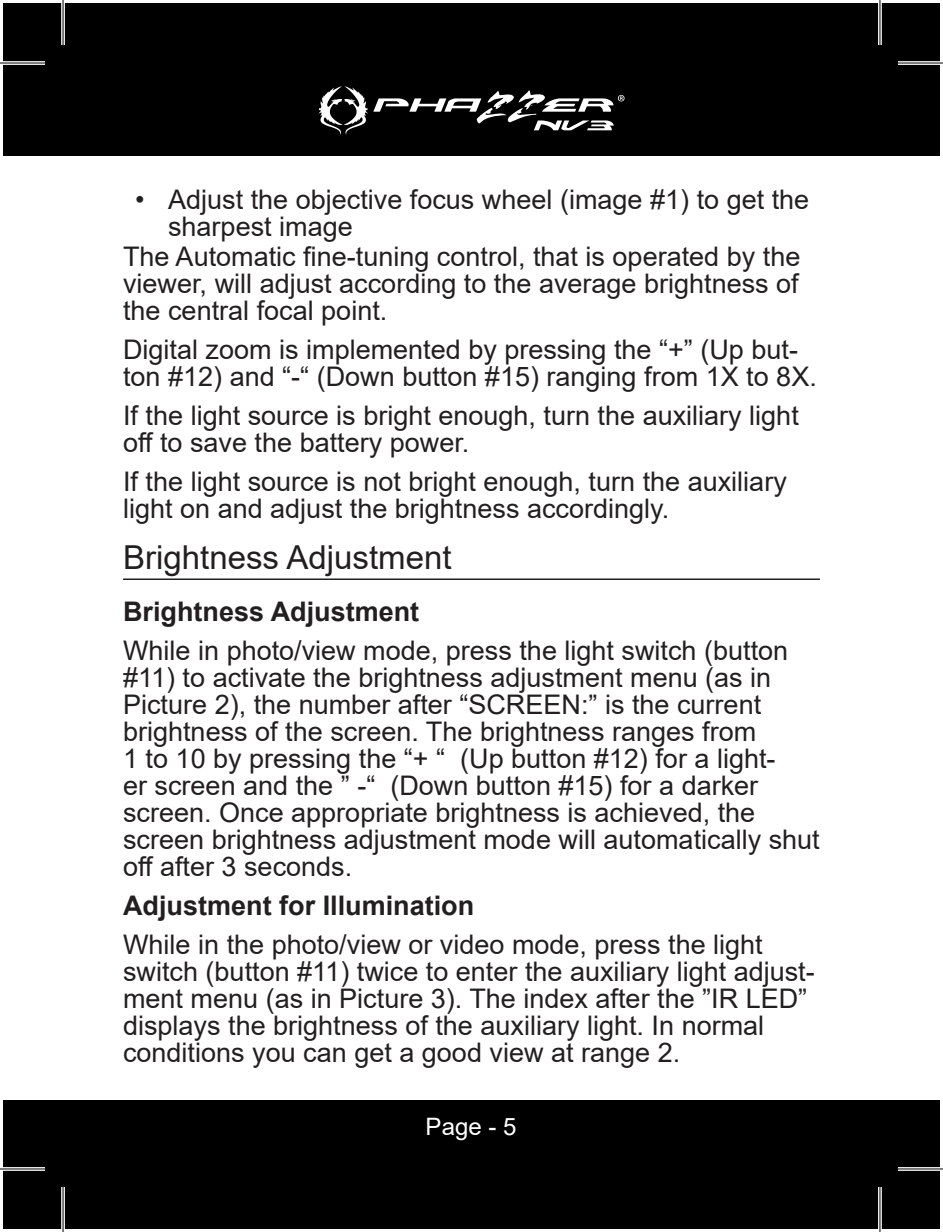
<style>
.page{position:relative;width:943px;height:1232px;background:#fff}
.page>*{position:absolute;margin:0;border:0;box-sizing:border-box;transform-origin:0 0}
.TOC_Page_Headings{font:33px "Arial";color:#231f20}
.Body{font:27px/27px "Arial";color:#231f20}
.TOC_Page_Sub_1{font:700 27px "Arial";color:#231f20}
.t1{font:24px "Arial";color:#fff}
</style>
<div class="page">
<div style="left:3px;top:3px;width:936px;height:153px;background:#000"></div>
<svg style="left:318px;top:86px;width:306px;height:49px"></svg>
<div style="left:3px;top:1100px;width:936px;height:129px;background:#000"></div>
<hr style="left:123px;top:578px;width:696px;height:2px;background:#231f20">
<svg style="left:3px;top:61px;width:42px;height:4px"></svg>
<svg style="left:898px;top:61px;width:42px;height:4px"></svg>
<hr style="left:0;top:1167px;width:45px;height:3px;background:#fff">
<hr style="left:897px;top:1167px;width:45px;height:3px;background:#fff">
<svg style="left:61px;top:3px;width:4px;height:42px"></svg>
<svg style="left:61px;top:1187px;width:4px;height:42px"></svg>
<hr style="left:878px;top:0;width:3px;height:45px;background:#fff">
<hr style="left:878px;top:1187px;width:3px;height:45px;background:#fff">
<hr style="left:0;top:62px;width:45px;height:2px;background:#000">
<hr style="left:897px;top:62px;width:45px;height:2px;background:#000">
<hr style="left:0;top:1168px;width:45px;height:1px;background:#000">
<hr style="left:897px;top:1168px;width:45px;height:1px;background:#000">
<hr style="left:62px;top:0;width:2px;height:45px;background:#000">
<hr style="left:62px;top:1187px;width:2px;height:45px;background:#000">
<hr style="left:879px;top:0;width:1px;height:45px;background:#000">
<hr style="left:879px;top:1187px;width:1px;height:45px;background:#000">
<p class="Body" style="left:168px;top:186px;width:642px;text-indent:-33px">• Adjust the objective focus wheel (image #1) to get the sharpest image</p>
<p class="Body" style="left:123px;top:243px;width:678px;text-align:justify">The Automatic fine-tuning control, that is operated by the viewer, will adjust according to the average brightness of the central focal point.</p>
<p class="Body" style="left:123px;top:336px;width:695px">Digital zoom is implemented by pressing the “+” (Up but&shy;ton #12) and “-“ (Down button #15) ranging from 1X to 8X.</p>
<p class="Body" style="left:123px;top:402px;width:677px">If the light source is bright enough, turn the auxiliary light off to save the battery power.</p>
<p class="Body" style="left:123px;top:468px;width:665px">If the light source is not bright enough, turn the auxiliary light on and adjust the brightness accordingly.</p>
<p class="TOC_Page_Headings" style="left:123px;top:535px;width:330px">Brightness Adjustment</p>
<p class="TOC_Page_Sub_1" style="left:123px;top:592px;width:298px">Brightness Adjustment</p>
<p class="Body" style="left:123px;top:636px;width:698px">While in photo/view mode, press the light switch (button #11) to activate the brightness adjustment menu (as in Picture 2), the number after “SCREEN:” is the current brightness of the screen. The brightness ranges from<br>1 to 10 by pressing the “+ “ (Up button #12) for a light-<br>er screen and the ” -“ (Down button #15) for a darker screen. Once appropriate brightness is achieved, the screen brightness adjustment mode will automatically shut off after 3 seconds.</p>
<p class="TOC_Page_Sub_1" style="left:123px;top:886px;width:353px">Adjustment for Illumination</p>
<p class="Body" style="left:123px;top:930px;width:693px">While in the photo/view or video mode, press the light switch (button #11) twice to enter the auxiliary light adjust&shy;ment menu (as in Picture 3). The index after the ”IR LED” displays the brightness of the auxiliary light. In normal conditions you can get a good view at range 2.</p>
<p class="t1" style="left:425px;top:1110px;width:92px">Page - 5</p>
</div>
